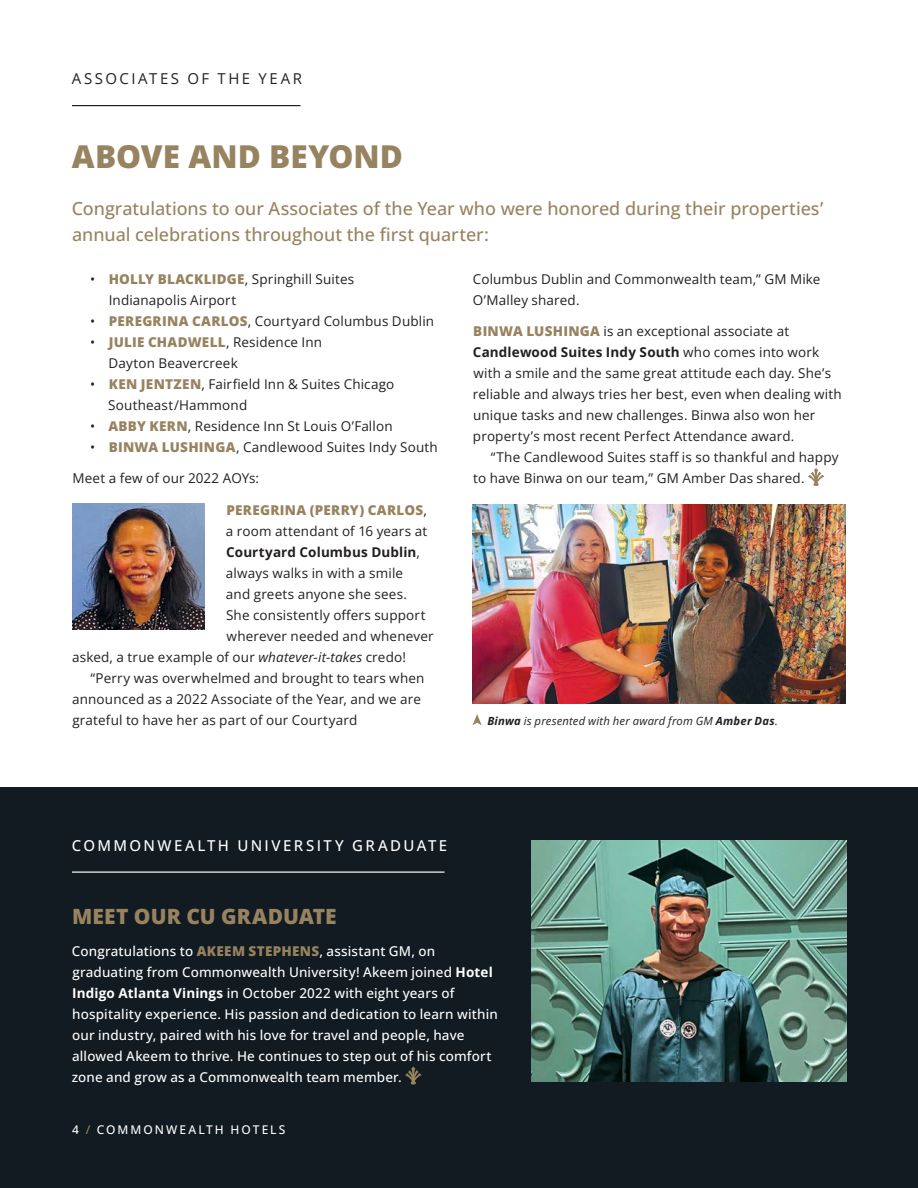
<style>
.page{position:relative;width:918px;height:1188px;background:#fff}
.page>*{position:absolute;margin:0;border:0;box-sizing:border-box;transform-origin:0 0}
.t1{font:800 31.5px "Open Sans";color:#988360}
.t2{font:800 21px "Open Sans";letter-spacing:.005em;color:#988360}
.t3{font:500 18px/26.2px "Open Sans";letter-spacing:-.005em;color:#988360}
.t4{font:500 15px "Open Sans";letter-spacing:.16em;color:#fff}
.t5{font:15px "Open Sans";letter-spacing:.165em;color:#231f20}
.t6{font:13.5px/21px "Open Sans";letter-spacing:.01em;color:#231f20}
.t7{font:500 13.5px/21px "Open Sans";letter-spacing:.01em;color:#fff}
.t8{font:700 13.5px "Open Sans";letter-spacing:.005em;color:#231f20}
.t9{font:800 13.5px "Open Sans";letter-spacing:.025em;color:#988360}
.t10{font:500 12px "Open Sans";letter-spacing:.17em;color:#fff}
.t11{font:italic 11.25px "Open Sans";letter-spacing:.02em;color:#231f20}
.s1{font-weight:800;color:#988360}
.s2{font-weight:400;color:#231f20}
.s3{font-weight:400}
.s4{font-style:italic}
.s5{font-weight:700}
.s6{color:#988360}
</style>
<div class="page">
<div style="left:0;top:788px;width:918px;height:400px;background:#121b21"></div>
<hr style="left:72px;top:105px;width:228px;height:1px;background:#231f20">
<svg style="left:808px;top:468px;width:16px;height:18px"></svg>
<img style="left:72px;top:504px;width:133px;height:126px">
<img style="left:472px;top:504px;width:374px;height:200px">
<hr style="left:72px;top:871px;width:373px;height:2px;background:#fff">
<svg style="left:405px;top:1066px;width:17px;height:19px"></svg>
<img style="left:531px;top:840px;width:315px;height:242px">
<svg style="left:472px;top:714px;width:10px;height:11px"></svg>
<p class="t5" style="left:72px;top:68px;width:232px">ASSOCIATES OF THE YEAR</p>
<h1 class="t1" style="left:72px;top:135px;width:332px">ABOVE AND BEYOND</h1>
<h3 class="t3" style="left:72px;top:195px;width:753px">Congratulations to our Associates of the Year who were honored during their properties’ annual celebrations throughout the first quarter:</h3>
<p class="t6" style="left:109px;top:268px;width:247px;text-indent:-19px">• <span class="s1">HOLLY BLACKLIDGE</span>, Springhill Suites<br>Indianapolis Airport</p>
<p class="t6" style="left:90px;top:310px;width:345px">• <span class="s1">PEREGRINA CARLOS</span>, Courtyard Columbus Dublin</p>
<p class="t6" style="left:109px;top:331px;width:215px;text-indent:-18px">• <span class="s1">JULIE CHADWELL</span>, Residence Inn<br>Dayton Beavercreek</p>
<p class="t6" style="left:108px;top:373px;width:287px;text-indent:-18px">• <span class="s1">KEN JENTZEN</span>, Fairfield Inn &amp; Suites Chicago<br>Southeast/Hammond</p>
<p class="t6" style="left:90px;top:415px;width:304px">• <span class="s1">ABBY KERN</span>, Residence Inn St Louis O’Fallon</p>
<p class="t6" style="left:90px;top:436px;width:349px">• <span class="s1">BINWA LUSHINGA</span>, Candlewood Suites Indy South</p>
<p class="t6" style="left:73px;top:467px;width:188px">Meet a few of our 2022 AOYs:</p>
<p class="t9" style="left:227px;top:500px;width:202px">PEREGRINA (PERRY) CARLOS<span class="s2">,</span></p>
<p class="t6" style="left:226px;top:520px;width:203px">a room attendant of 16 years at</p>
<p class="t8" style="left:226px;top:542px;width:195px">Courtyard Columbus Dublin<span class="s3">,</span></p>
<p class="t6" style="left:226px;top:562px;width:179px">always walks in with a smile</p>
<p class="t6" style="left:226px;top:583px;width:183px">and greets anyone she sees.</p>
<p class="t6" style="left:226px;top:604px;width:201px">She consistently offers support</p>
<p class="t6" style="left:227px;top:625px;width:209px">wherever needed and whenever</p>
<p class="t6" style="left:72px;top:646px;width:335px">asked, a true example of our <span class="s4">whatever-it-takes</span> credo!</p>
<p class="t6" style="left:90px;top:667px;width:336px">“Perry was overwhelmed and brought to tears when</p>
<p class="t6" style="left:72px;top:688px;width:350px">announced as a 2022 Associate of the Year, and we are</p>
<p class="t6" style="left:72px;top:709px;width:286px">grateful to have her as part of our Courtyard</p>
<p class="t6" style="left:473px;top:268px;width:349px">Columbus Dublin and Commonwealth team,” GM Mike<br>O’Malley shared.</p>
<p class="t6" style="left:473px;top:320px;width:370px"><span class="s1">BINWA LUSHINGA</span> is an exceptional associate at <span class="s5">Candlewood Suites Indy South</span> who comes into work with a smile and the same great attitude each day. She’s reliable and always tries her best, even when dealing with unique tasks and new challenges. Binwa also won her property’s most recent Perfect Attendance award.</p>
<p class="t6" style="left:473px;top:446px;width:367px;text-indent:18px">“The Candlewood Suites staff is so thankful and happy to have Binwa on our team,” GM Amber Das shared.</p>
<p class="t11" style="left:487px;top:713px;width:292px"><span class="s5">Binwa</span> is presented with her award from GM <span class="s5">Amber Das</span>.</p>
<p class="t4" style="left:72px;top:835px;width:377px">COMMONWEALTH UNIVERSITY GRADUATE</p>
<h2 class="t2" style="left:72px;top:902px;width:266px">MEET OUR CU GRADUATE</h2>
<p class="t7" style="left:72px;top:940px;width:428px">Congratulations to <span class="s1">AKEEM STEPHENS</span>, assistant GM, on graduating from Commonwealth University! Akeem joined <span class="s5">Hotel Indigo Atlanta Vinings</span> in October 2022 with eight years of hospitality experience. His passion and dedication to learn within our industry, paired with his love for travel and people, have allowed Akeem to thrive. He continues to step out of his comfort zone and grow as a Commonwealth team member.</p>
<p class="t10" style="left:72px;top:1121px;width:215px">4 <span class="s6">/</span> COMMONWEALTH HOTELS</p>
</div>
